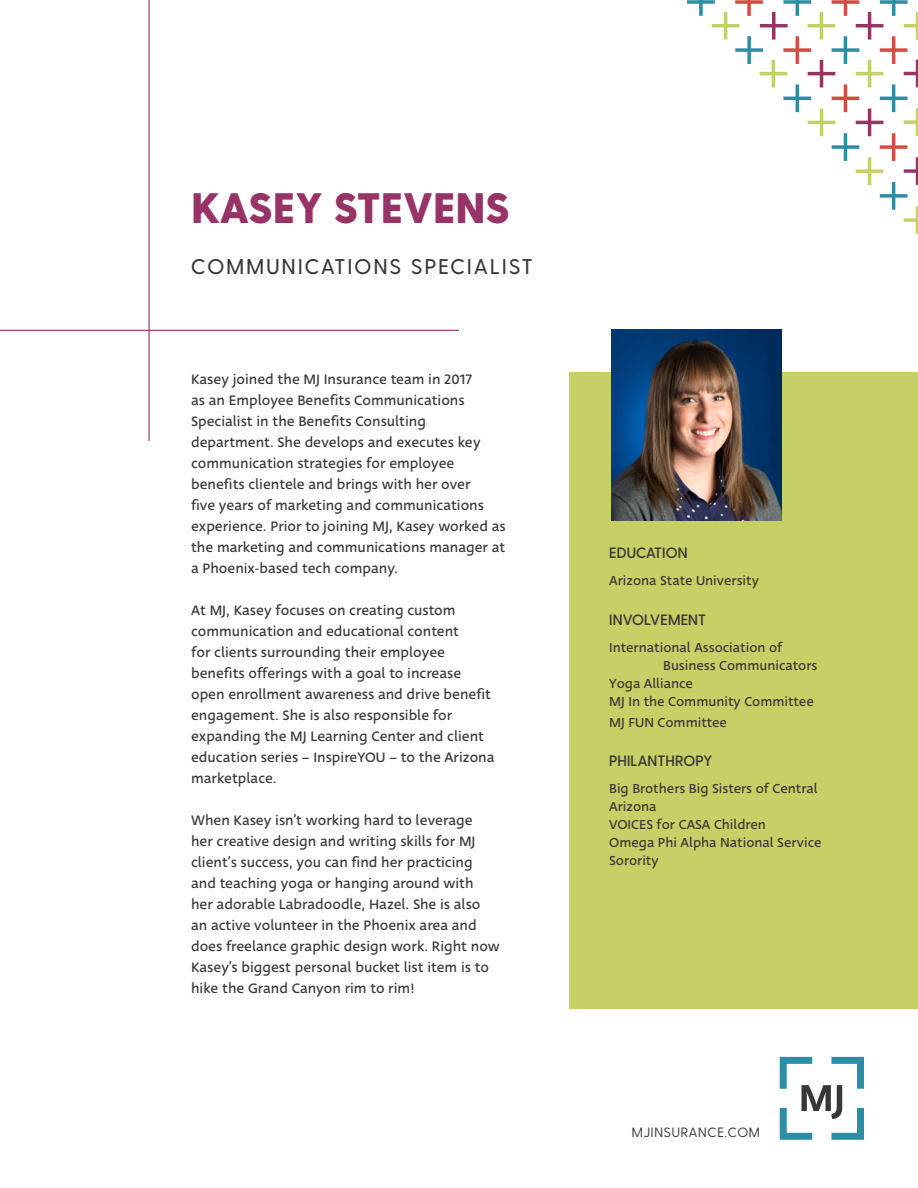
<style>
.page{position:relative;width:918px;height:1188px;background:#fff}
.page>*{position:absolute;margin:0;border:0;box-sizing:border-box;transform-origin:0 0}
.t1{font:800 42.6px "Greycliff CF";letter-spacing:.01em;color:#983367}
.t2{font:500 21.3px "Greycliff CF";letter-spacing:.11em;color:#3a3833}
.t3{font:15px/21px "Deva Ideal";color:#3a3833}
.t4{font:600 15px "Greycliff CF";letter-spacing:.01em;color:#3a3833}
.t5{font:14.25px/18px "Deva Ideal";color:#3a3833}
.t6{font:13.5px "Greycliff CF";letter-spacing:.06em;color:#3a3833}
</style>
<div class="page">
<div style="left:569px;top:373px;width:349px;height:636px;background:#c7cf67"></div>
<svg style="left:687px;top:0;width:231px;height:234px"></svg>
<img style="left:611px;top:330px;width:171px;height:190px">
<hr style="left:0;top:330px;width:459px;height:1px;background:#983367">
<hr style="left:148px;top:0;width:2px;height:441px;background:#983367">
<svg style="left:780px;top:1057px;width:84px;height:83px"></svg>
<p class="t1" style="left:191px;top:182px;width:320px">KASEY STEVENS</p>
<p class="t2" style="left:191px;top:254px;width:343px">COMMUNICATIONS SPECIALIST</p>
<p class="t3" style="left:191px;top:369px;width:316px">Kasey joined the MJ Insurance team in 2017<br>as an Employee Benefits Communications Specialist in the Benefits Consulting department. She develops and executes key communication strategies for employee benefits clientele and brings with her over<br>five years of marketing and communications experience. Prior to joining MJ, Kasey worked as the marketing and communications manager at a Phoenix-based tech company.</p>
<p class="t3" style="left:191px;top:600px;width:305px">At MJ, Kasey focuses on creating custom communication and educational content<br>for clients surrounding their employee benefits offerings with a goal to increase open enrollment awareness and drive benefit engagement. She is also responsible for expanding the MJ Learning Center and client education series – InspireYOU – to the Arizona marketplace.</p>
<p class="t3" style="left:191px;top:810px;width:310px">When Kasey isn’t working hard to leverage<br>her creative design and writing skills for MJ client’s success, you can find her practicing and teaching yoga or hanging around with<br>her adorable Labradoodle, Hazel. She is also an active volunteer in the Phoenix area and does freelance graphic design work. Right now Kasey’s biggest personal bucket list item is to hike the Grand Canyon rim to rim!</p>
<p class="t4" style="left:609px;top:544px;width:80px">EDUCATION</p>
<p class="t5" style="left:609px;top:572px;width:151px">Arizona State University</p>
<p class="t4" style="left:609px;top:610px;width:98px">INVOLVEMENT</p>
<p class="t5" style="left:609px;top:638px;width:175px">International Association of</p>
<p class="t5" style="left:663px;top:656px;width:156px">Business Communicators</p>
<p class="t5" style="left:609px;top:674px;width:85px">Yoga Alliance</p>
<p class="t5" style="left:609px;top:692px;width:206px">MJ In the Community Committee</p>
<p class="t5" style="left:609px;top:713px;width:119px">MJ FUN Committee</p>
<p class="t4" style="left:609px;top:752px;width:104px">PHILANTHROPY</p>
<p class="t5" style="left:609px;top:780px;width:210px">Big Brothers Big Sisters of Central<br>Arizona</p>
<p class="t5" style="left:609px;top:816px;width:158px">VOICES for CASA Children</p>
<p class="t5" style="left:609px;top:834px;width:214px">Omega Phi Alpha National Service<br>Sorority</p>
<p class="t6" style="left:632px;top:1124px;width:130px">MJINSURANCE.COM</p>
</div>
